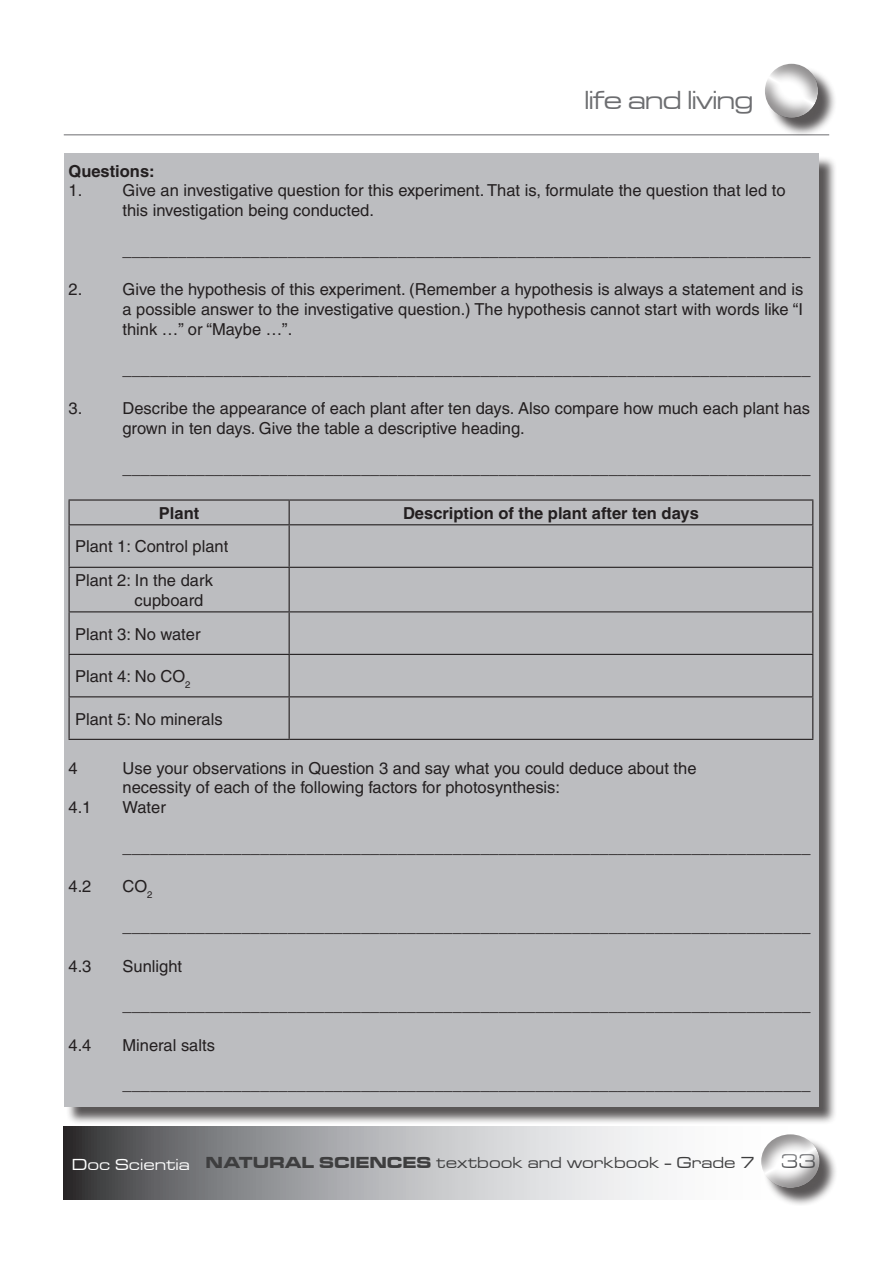
<style>
.page{position:relative;width:893px;height:1263px;background:#fff}
.page>*{position:absolute;margin:0;border:0;box-sizing:border-box;transform-origin:0 0}
.t1{font:27px "Microgramma D Medi Exte";color:#6c6d70}
.t2{font:21px "Microgramma D Medi Exte";color:#6c6d70}
.t3{font:16.5px/19.8px "Helvetica LT";color:#231f20}
.t4{font:16.5px "Microgramma D Medi Exte";letter-spacing:.04em;color:#3e3e3f}
.t5{font:700 16.5px "Helvetica LT";color:#231f20}
.s1{color:#fff}
.s2{font-family:"Microgramma D Bold Exte"}
</style>
<div class="page">
<hr style="left:64px;top:134px;width:765px;height:1px;background:#6c6d70">
<div style="left:768px;top:67px;width:69px;height:69px;background:#231f20;opacity:.75"></div>
<div style="left:763px;top:62px;width:55px;height:57px;background:#231f20;opacity:.5"></div>
<svg style="left:64px;top:1127px;width:595px;height:72px;background:#a6a7a9"></svg>
<div style="left:764px;top:1136px;width:74px;height:70px;background:#231f20;opacity:.75"></div>
<div style="left:760px;top:1132px;width:61px;height:57px;background:#231f20;opacity:.5"></div>
<div style="left:771px;top:1147px;width:52px;height:27px;background:#fff;opacity:.75"></div>
<div style="left:774px;top:1148px;width:52px;height:31px;background:#231f20;opacity:.75"></div>
<div style="left:66px;top:156px;width:771px;height:969px;background:#231f20;opacity:.75"></div>
<div style="left:64px;top:153px;width:755px;height:954px;background:#bcbdc0"></div>
<hr style="left:69px;top:499px;width:220px;height:2px;background:#231f20">
<svg style="left:69px;top:501px;width:1px;height:23px"></svg>
<hr style="left:289px;top:499px;width:524px;height:2px;background:#231f20">
<svg style="left:289px;top:501px;width:1px;height:23px"></svg>
<svg style="left:812px;top:501px;width:1px;height:23px"></svg>
<hr style="left:69px;top:524px;width:220px;height:1px;background:#231f20">
<hr style="left:69px;top:525px;width:1px;height:42px;background:#231f20">
<hr style="left:289px;top:524px;width:524px;height:1px;background:#231f20">
<hr style="left:289px;top:525px;width:1px;height:42px;background:#231f20">
<hr style="left:812px;top:525px;width:1px;height:42px;background:#231f20">
<hr style="left:69px;top:567px;width:220px;height:1px;background:#231f20">
<hr style="left:69px;top:568px;width:1px;height:43px;background:#231f20">
<hr style="left:289px;top:567px;width:524px;height:1px;background:#231f20">
<hr style="left:289px;top:568px;width:1px;height:43px;background:#231f20">
<hr style="left:812px;top:568px;width:1px;height:43px;background:#231f20">
<hr style="left:69px;top:611px;width:220px;height:1px;background:#231f20">
<hr style="left:69px;top:612px;width:1px;height:42px;background:#231f20">
<hr style="left:289px;top:611px;width:524px;height:1px;background:#231f20">
<hr style="left:289px;top:612px;width:1px;height:42px;background:#231f20">
<hr style="left:812px;top:612px;width:1px;height:42px;background:#231f20">
<hr style="left:69px;top:654px;width:220px;height:1px;background:#231f20">
<hr style="left:69px;top:655px;width:1px;height:41px;background:#231f20">
<hr style="left:289px;top:654px;width:524px;height:1px;background:#231f20">
<hr style="left:289px;top:655px;width:1px;height:41px;background:#231f20">
<hr style="left:812px;top:655px;width:1px;height:41px;background:#231f20">
<hr style="left:69px;top:696px;width:220px;height:1px;background:#231f20">
<hr style="left:69px;top:697px;width:1px;height:42px;background:#231f20">
<hr style="left:289px;top:696px;width:524px;height:1px;background:#231f20">
<hr style="left:289px;top:697px;width:1px;height:42px;background:#231f20">
<hr style="left:812px;top:697px;width:1px;height:42px;background:#231f20">
<hr style="left:69px;top:739px;width:220px;height:1px;background:#231f20">
<hr style="left:289px;top:739px;width:524px;height:1px;background:#231f20">
<h1 class="t1" style="left:585px;top:83px;width:170px">life and living</h1>
<p class="t5" style="left:69px;top:161px;width:88px">Questions:</p>
<p class="t3" style="left:69px;top:181px;width:15px">1.</p>
<p class="t3" style="left:123px;top:181px;width:665px">Give an investigative question for this experiment. That is, formulate the question that led to this investigation being conducted.</p>
<p class="t3" style="left:123px;top:240px;width:690px">___________________________________________________________________________</p>
<p class="t3" style="left:69px;top:280px;width:15px">2.</p>
<p class="t3" style="left:123px;top:280px;width:682px;text-align:justify">Give the hypothesis of this experiment. (Remember a hypothesis is always a statement and is a possible answer to the investigative question.) The hypothesis cannot start with words like “I think …” or “Maybe …”.</p>
<p class="t3" style="left:123px;top:359px;width:690px">___________________________________________________________________________</p>
<p class="t3" style="left:69px;top:398px;width:15px">3.</p>
<p class="t3" style="left:123px;top:398px;width:689px">Describe the appearance of each plant after ten days. Also compare how much each plant has grown in ten days. Give the table a descriptive heading.</p>
<p class="t3" style="left:123px;top:458px;width:690px">___________________________________________________________________________</p>
<p class="t5" style="left:159px;top:503px;width:42px">Plant</p>
<p class="t5" style="left:403px;top:503px;width:297px">Description of the plant after ten days</p>
<p class="t3" style="left:75px;top:530px;width:155px;line-height:33.6px">Plant 1: Control plant<br>Plant 2: In the dark</p>
<p class="t3" style="left:75px;top:583px;width:130px;line-height:33.6px;text-align:right">cupboard<br>Plant 3: No water</p>
<p class="t3" style="left:75px;top:666px;width:117px">Plant 4: No CO<sub>2</sub></p>
<p class="t3" style="left:75px;top:709px;width:149px">Plant 5: No minerals</p>
<p class="t3" style="left:69px;top:758px;width:11px">4</p>
<p class="t3" style="left:123px;top:758px;width:575px">Use your observations in Question 3 and say what you could deduce about the necessity of each of the following factors for photosynthesis:</p>
<p class="t3" style="left:69px;top:797px;width:24px">4.1</p>
<p class="t3" style="left:123px;top:797px;width:45px">Water</p>
<p class="t3" style="left:123px;top:837px;width:690px">___________________________________________________________________________</p>
<p class="t3" style="left:69px;top:876px;width:24px">4.2</p>
<p class="t3" style="left:123px;top:876px;width:32px">CO<sub>2</sub></p>
<p class="t3" style="left:123px;top:916px;width:690px">___________________________________________________________________________</p>
<p class="t3" style="left:69px;top:956px;width:24px">4.3</p>
<p class="t3" style="left:123px;top:956px;width:61px">Sunlight</p>
<p class="t3" style="left:123px;top:995px;width:690px">___________________________________________________________________________</p>
<p class="t3" style="left:69px;top:1035px;width:24px">4.4</p>
<p class="t3" style="left:123px;top:1035px;width:94px">Mineral salts</p>
<p class="t3" style="left:123px;top:1074px;width:690px">___________________________________________________________________________</p>
<p class="t4" style="left:72px;top:1152px;width:684px"><span class="s1">Doc Scientia</span> <span class="s2">NATURAL SCIENCES</span> textbook and workbook - Grade 7</p>
<p class="t2" style="left:781px;top:1147px;width:36px">33</p>
</div>
